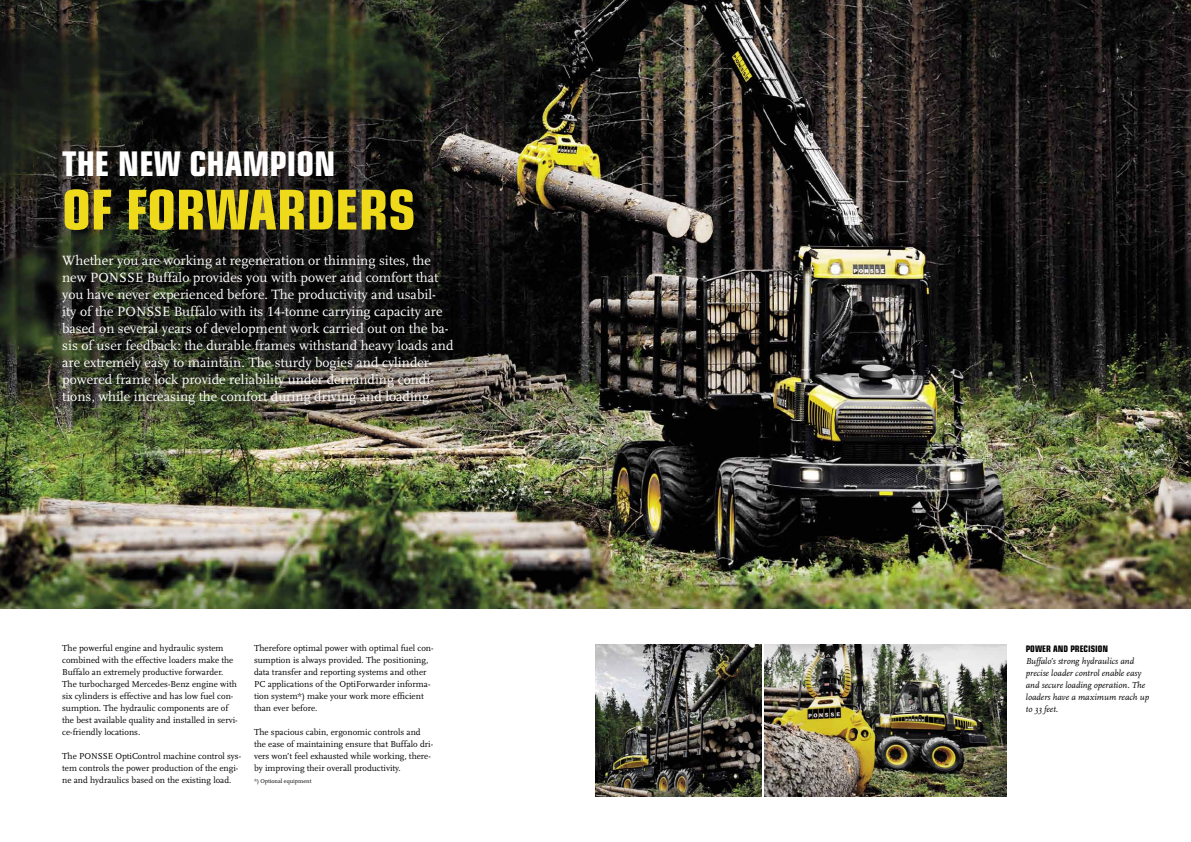
<style>
.page{position:relative;width:1191px;height:842px;background:#fff}
.page>*{position:absolute;margin:0;border:0;box-sizing:border-box;transform-origin:0 0}
.t1{font:700 condensed 55px "Eurostile";color:#eeda1b}
.t2{font:700 condensed 34px "Eurostile";color:#fff}
.t3{font:14px/17px "Scala LF";color:#fff}
.t4{font:9px/12px "Scala";color:#000}
.t5{font:italic 9px/12px "Scala";color:#000}
.t6{font:700 condensed 9px "Eurostile";color:#000}
.t7{font:6px "Scala";color:#000}
</style>
<div class="page">
<img style="left:0;top:0;width:1191px;height:608px">
<img style="left:595px;top:645px;width:166px;height:152px">
<img style="left:764px;top:645px;width:242px;height:152px">
<h2 class="t2" style="left:62px;top:143px;width:77px">THE NEW</h2>
<h2 class="t2" style="left:189px;top:143px;width:126px">CHAMPION</h2>
<h1 class="t1" style="left:62px;top:176px;width:94px">OF FORWARDER</h1>
<h1 class="t1" style="left:388px;top:176px;width:29px">S</h1>
<p class="t3" style="left:62px;top:252px;width:393px">Whether you are working at regeneration or thinning sites, the new PONSSE Buffalo provides you with power and comfort that you have never experienced before. The productivity and usabil&shy;ity of the PONSSE Buffalo with its 14-tonne carrying capacity are based on several years of development work carried out on the ba&shy;sis of user feedback: the durable frames withstand heavy loads and are extremely easy to maintain. The sturdy bogies and cylinder&shy;powered frame lock provide reliability under demanding condi&shy;tions, while increasing the comfort during driving and loading.</p>
<p class="t4" style="left:62px;top:642px;width:177px">The powerful engine and hydraulic system combined with the effective loaders make the Buffalo an extremely productive forwarder.<br>The turbocharged Mercedes-Benz engine with six cylinders is effective and has low fuel con&shy;sumption. The hydraulic components are of the best available quality and installed in servi&shy;ce-friendly locations.</p>
<p class="t4" style="left:62px;top:750px;width:180px">The PONSSE OptiControl machine control sys&shy;tem controls the power production of the engi&shy;ne and hydraulics based on the existing load.</p>
<p class="t4" style="left:254px;top:642px;width:181px">Therefore optimal power with optimal fuel con&shy;sumption is always provided. The positioning, data transfer and reporting systems and other PC applications of the OptiForwarder informa&shy;tion system*) make your work more efficient than ever before.</p>
<p class="t4" style="left:254px;top:726px;width:181px">The spacious cabin, ergonomic controls and the ease of maintaining ensure that Buffalo dri&shy;vers won’t feel exhausted while working, there&shy;by improving their overall productivity.</p>
<p class="t7" style="left:254px;top:778px;width:59px">*) Optional equipment</p>
<p class="t6" style="left:1025px;top:643px;width:11px">POWER</p>
<p class="t6" style="left:1053px;top:643px;width:6px">AND</p>
<p class="t6" style="left:1070px;top:643px;width:6px">PREC</p>
<p class="t6" style="left:1088px;top:643px;width:16px">ISION</p>
<p class="t5" style="left:1025px;top:655px;width:125px">Buffalo’s strong hydraulics and precise loader control enable easy and secure loading operation. The loaders have a maximum reach up to 33 feet.</p>
</div>
